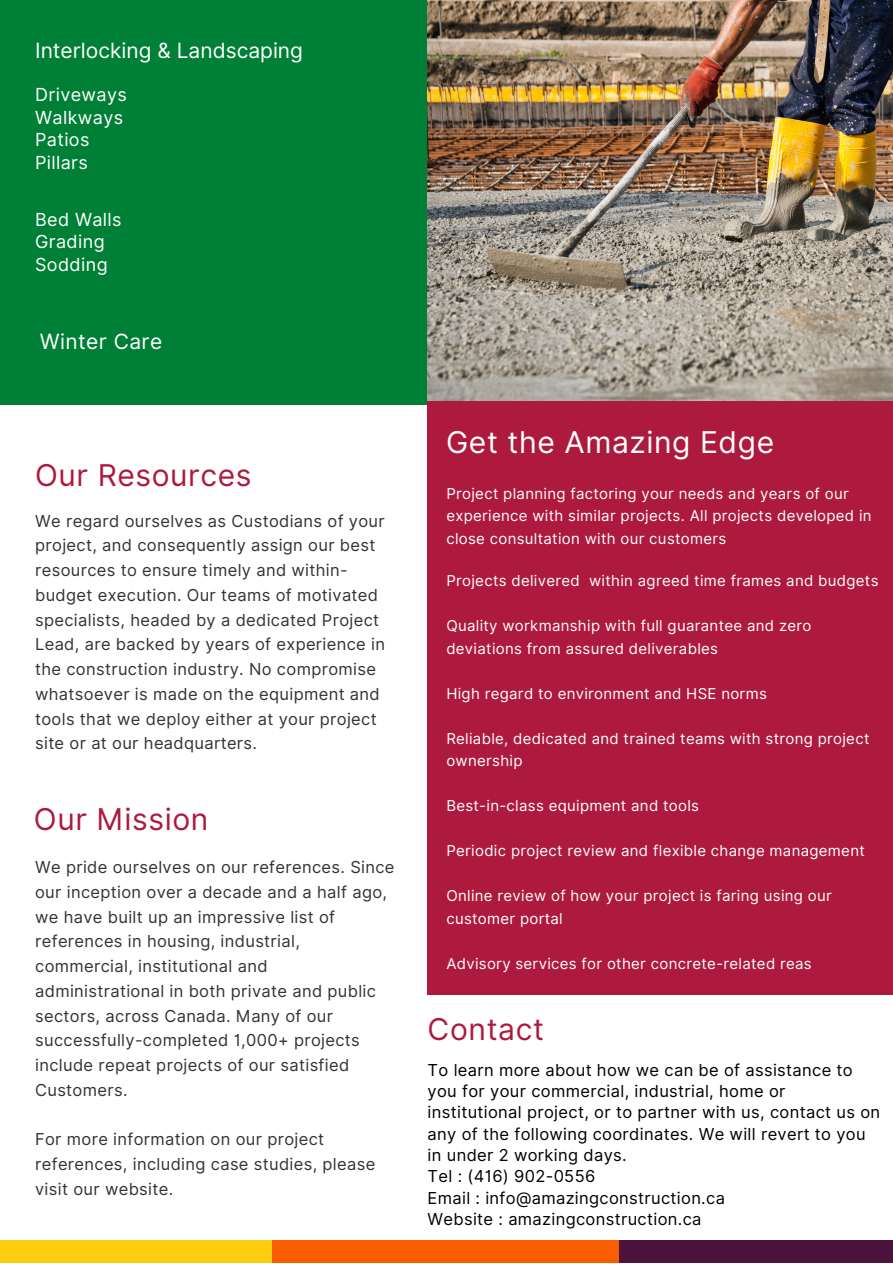
<style>
.page{position:relative;width:893px;height:1264px;background:#fff}
.page>*{position:absolute;margin:0;border:0;box-sizing:border-box;transform-origin:0 0}
.t1{font:30px "Inter";letter-spacing:.02em;color:#ad1a3e}
.t2{font:30px "Inter";letter-spacing:.02em;color:#fff}
.t3{font:21px "Inter";color:#fff}
.t4{font:21px "Inter";letter-spacing:.02em;color:#fff}
.t5{font:18px/22.5px "Inter";letter-spacing:.02em;color:#fff}
.t6{font:16.5px/24.8px "Inter";letter-spacing:.02em;color:#333334}
.t7{font:16.5px/21.3px "Inter";letter-spacing:.02em;color:#000}
.t8{font:15px/22.5px "Inter";letter-spacing:.02em;color:#fff}
</style>
<div class="page">
<div style="left:0;top:1240px;width:272px;height:22px;background:#ffcd10"></div>
<div style="left:272px;top:1240px;width:347px;height:22px;background:#f85e00"></div>
<div style="left:0;top:0;width:427px;height:404px;background:#008037"></div>
<img style="left:427px;top:0;width:465px;height:401px">
<div style="left:427px;top:401px;width:465px;height:593px;background:#ad1a3e"></div>
<div style="left:619px;top:1240px;width:273px;height:22px;background:#4b133e"></div>
<p class="t3" style="left:35px;top:38px;width:269px">Interlocking &amp; Landscaping</p>
<p class="t5" style="left:35px;top:83px;width:93px">Driveways<br>Walkways<br>Patios<br>Pillars</p>
<p class="t5" style="left:35px;top:208px;width:88px">Bed Walls<br>Grading<br>Sodding</p>
<p class="t4" style="left:40px;top:329px;width:124px">Winter Care</p>
<h1 class="t1" style="left:35px;top:457px;width:218px">Our Resources</h1>
<p class="t6" style="left:35px;top:508px;width:351px">We regard ourselves as Custodians of your project, and consequently assign our best resources to ensure timely and within&shy;budget execution. Our teams of motivated specialists, headed by a dedicated Project Lead, are backed by years of experience in the construction industry. No compromise whatsoever is made on the equipment and tools that we deploy either at your project site or at our headquarters.</p>
<h1 class="t1" style="left:34px;top:800px;width:176px">Our Mission</h1>
<p class="t6" style="left:35px;top:854px;width:361px">We pride ourselves on our references. Since our inception over a decade and a half ago, we have built up an impressive list of references in housing, industrial, commercial, institutional and administrational in both private and public sectors, across Canada. Many of our successfully-completed 1,000+ projects include repeat projects of our satisfied Customers.</p>
<p class="t6" style="left:35px;top:1126px;width:341px">For more information on our project references, including case studies, please visit our website.</p>
<h1 class="t2" style="left:446px;top:424px;width:329px">Get the Amazing Edge</h1>
<p class="t8" style="left:446px;top:482px;width:427px">Project planning factoring your needs and years of our experience with similar projects. All projects developed in close consultation with our customers</p>
<p class="t8" style="left:446px;top:569px;width:433px">Projects delivered within agreed time frames and budgets</p>
<p class="t8" style="left:446px;top:614px;width:366px">Quality workmanship with full guarantee and zero deviations from assured deliverables</p>
<p class="t8" style="left:446px;top:682px;width:322px">High regard to environment and HSE norms</p>
<p class="t8" style="left:446px;top:727px;width:424px">Reliable, dedicated and trained teams with strong project ownership</p>
<p class="t8" style="left:446px;top:794px;width:254px">Best-in-class equipment and tools</p>
<p class="t8" style="left:446px;top:839px;width:420px">Periodic project review and flexible change management</p>
<p class="t8" style="left:446px;top:884px;width:387px">Online review of how your project is faring using our customer portal</p>
<p class="t8" style="left:446px;top:952px;width:367px">Advisory services for other concrete-related reas</p>
<h1 class="t1" style="left:427px;top:1010px;width:118px">Contact</h1>
<p class="t7" style="left:427px;top:1058px;width:454px">To learn more about how we can be of assistance to you for your commercial, industrial, home or institutional project, or to partner with us, contact us on any of the following coordinates. We will revert to you in under 2 working days.<br>Tel : (416) 902-0556<br>Email : info@amazingconstruction.ca<br>Website : amazingconstruction.ca</p>
</div>
